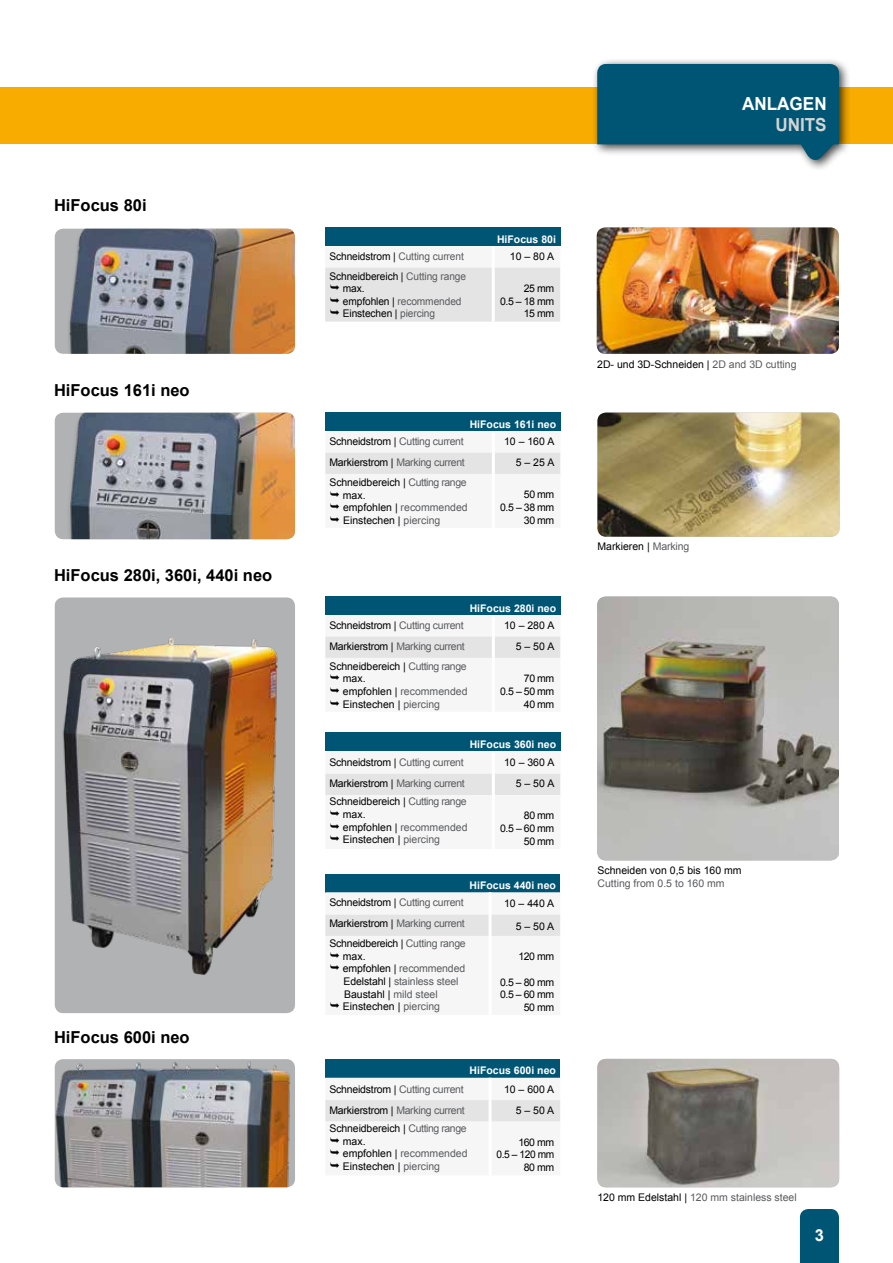
<style>
.page{position:relative;width:893px;height:1263px;background:#fff}
.page>*{position:absolute;margin:0;border:0;box-sizing:border-box;transform-origin:0 0}
.t1{font:700 18px "Arial";color:#fff;scale:.95 1}
.t2{font:700 18px "Arial";color:#d3d4d3;scale:.95 1}
.t3{font:700 16.5px "Arial";color:#000}
.t4{font:700 16.5px "Arial";color:#fff}
.t5{font:10.5px/12.6px "Arial";letter-spacing:-.01em;color:#000}
.t6{font:10.5px/21.3px "Arial";letter-spacing:-.02em;color:#5a5b5e}
.t7{font:10.5px/12.6px "Arial";letter-spacing:-.04em;color:#000;text-align:right}
.t8{font:700 10.5px "Arial";color:#fff}
.t9{font:10.5px "Arial";color:#5a5b5e}
.s1{color:#5a5b5e}
.s2{color:#000}
</style>
<div class="page">
<img style="left:55px;top:229px;width:240px;height:125px">
<img style="left:597px;top:413px;width:242px;height:124px">
<img style="left:597px;top:596px;width:242px;height:264px">
<div style="left:0;top:88px;width:893px;height:56px;background:#f8ac00"></div>
<img style="left:597px;top:227px;width:242px;height:127px">
<img style="left:55px;top:413px;width:240px;height:126px">
<img style="left:55px;top:597px;width:240px;height:416px">
<img style="left:55px;top:1059px;width:240px;height:128px">
<img style="left:597px;top:1059px;width:242px;height:128px">
<div style="left:800px;top:1209px;width:39px;height:54px;background:#005575"></div>
<div style="left:325px;top:227px;width:235px;height:19px;background:#005575"></div>
<div style="left:325px;top:412px;width:235px;height:19px;background:#005575"></div>
<div style="left:325px;top:596px;width:235px;height:19px;background:#005575"></div>
<div style="left:325px;top:732px;width:235px;height:19px;background:#005575"></div>
<div style="left:325px;top:874px;width:235px;height:18px;background:#005575"></div>
<div style="left:325px;top:1059px;width:235px;height:19px;background:#005575"></div>
<div style="left:591px;top:58px;width:260px;height:114px;background:#000;opacity:.75"></div>
<svg style="left:597px;top:64px;width:242px;height:98px;background:#236a85"></svg>
<div style="left:325px;top:452px;width:235px;height:22px;background:#e4e4e4"></div>
<div style="left:325px;top:636px;width:235px;height:22px;background:#e4e4e4"></div>
<div style="left:325px;top:773px;width:235px;height:22px;background:#e4e4e4"></div>
<svg style="left:325px;top:892px;width:235px;height:44px"></svg>
<div style="left:325px;top:1100px;width:235px;height:22px;background:#e4e4e4"></div>
<div style="left:325px;top:267px;width:235px;height:55px;background:#e4e4e4"></div>
<h2 class="t3" style="left:54px;top:194px;width:94px">HiFocus 80i</h2>
<h2 class="t3" style="left:54px;top:379px;width:137px">HiFocus 161i neo</h2>
<h2 class="t3" style="left:54px;top:564px;width:220px">HiFocus 280i, 360i, 440i neo</h2>
<h2 class="t3" style="left:54px;top:1026px;width:137px">HiFocus 600i neo</h2>
<p class="t5" style="left:329px;top:246px;width:138px;line-height:19.8px">Schneidstrom | <span class="s1">Cutting current<br></span>Schneidbereich | <span class="s1">Cutting range</span></p>
<p class="t5" style="left:343px;top:282px;width:120px">max.<br>empfohlen | <span class="s1">recommended<br></span>Einstechen | <span class="s1">piercing</span></p>
<p class="t8" style="left:497px;top:232px;width:60px">HiFocus 80i</p>
<p class="t5" style="left:510px;top:250px;width:46px">10 – 80 A</p>
<p class="t7" style="left:500px;top:282px;width:56px">25 mm<br>0.5 – 18 mm<br>15 mm</p>
<p class="t8" style="left:470px;top:417px;width:88px">HiFocus 161i neo</p>
<p class="t5" style="left:504px;top:430px;width:52px;line-height:21.3px;text-align:right">10 – 160 A<br>5 – 25 A</p>
<p class="t7" style="left:500px;top:488px;width:56px">50 mm<br>0.5 – 38 mm<br>30 mm</p>
<p class="t6" style="left:329px;top:431px;width:137px"><span class="s2">Schneidstrom |</span> Cutting current<br><span class="s2">Markierstrom |</span> Marking current</p>
<p class="t5" style="left:343px;top:476px;width:126px;text-indent:-13px">Schneidbereich | <span class="s1">Cutting range </span>max.<br>empfohlen | <span class="s1">recommended<br></span>Einstechen | <span class="s1">piercing</span></p>
<p class="t8" style="left:470px;top:601px;width:88px">HiFocus 280i neo</p>
<p class="t5" style="left:504px;top:614px;width:52px;line-height:21.3px;text-align:right">10 – 280 A<br>5 – 50 A</p>
<p class="t7" style="left:500px;top:672px;width:56px">70 mm<br>0.5 – 50 mm<br>40 mm</p>
<p class="t8" style="left:470px;top:737px;width:88px">HiFocus 360i neo</p>
<p class="t5" style="left:504px;top:752px;width:52px;line-height:20.9px;text-align:right">10 – 360 A<br>5 – 50 A</p>
<p class="t7" style="left:500px;top:810px;width:56px">80 mm<br>0.5 – 60 mm<br>50 mm</p>
<p class="t8" style="left:470px;top:878px;width:88px">HiFocus 440i neo</p>
<p class="t5" style="left:504px;top:892px;width:52px;line-height:22.4px;text-align:right">10 – 440 A<br>5 – 50 A</p>
<p class="t5" style="left:518px;top:950px;width:37px">120 mm</p>
<p class="t7" style="left:500px;top:976px;width:56px">0.5 – 80 mm<br>0.5 – 60 mm<br>50 mm</p>
<p class="t6" style="left:329px;top:615px;width:137px"><span class="s2">Schneidstrom |</span> Cutting current<br><span class="s2">Markierstrom |</span> Marking current</p>
<p class="t5" style="left:343px;top:660px;width:126px;text-indent:-13px">Schneidbereich | <span class="s1">Cutting range </span>max.<br>empfohlen | <span class="s1">recommended<br></span>Einstechen | <span class="s1">piercing</span></p>
<p class="t6" style="left:329px;top:752px;width:137px"><span class="s2">Schneidstrom |</span> Cutting current<br><span class="s2">Markierstrom |</span> Marking current</p>
<p class="t5" style="left:343px;top:795px;width:126px;text-indent:-13px">Schneidbereich | <span class="s1">Cutting range </span>max.<br>empfohlen | <span class="s1">recommended<br></span>Einstechen | <span class="s1">piercing</span></p>
<p class="t6" style="left:329px;top:892px;width:137px"><span class="s2">Schneidstrom |</span> Cutting current<br><span class="s2">Markierstrom |</span> Marking current</p>
<p class="t5" style="left:343px;top:937px;width:124px;text-indent:-13px">Schneidbereich | <span class="s1">Cutting range </span>max.<br>empfohlen | <span class="s1">recommended<br></span>Edelstahl | <span class="s1">stainless steel<br></span>Baustahl | <span class="s1">mild steel<br></span>Einstechen | <span class="s1">piercing</span></p>
<p class="t8" style="left:470px;top:1063px;width:88px">HiFocus 600i neo</p>
<p class="t5" style="left:504px;top:1078px;width:52px;line-height:21.6px;text-align:right">10 – 600 A<br>5 – 50 A</p>
<p class="t7" style="left:496px;top:1136px;width:59px">160 mm<br>0.5 – 120 mm<br>80 mm</p>
<p class="t6" style="left:329px;top:1078px;width:137px"><span class="s2">Schneidstrom |</span> Cutting current<br><span class="s2">Markierstrom |</span> Marking current</p>
<p class="t5" style="left:343px;top:1122px;width:126px;text-indent:-13px">Schneidbereich | <span class="s1">Cutting range </span>max.<br>empfohlen | <span class="s1">recommended<br></span>Einstechen | <span class="s1">piercing</span></p>
<h1 class="t1" style="left:742px;top:92px;width:90px">ANLAGEN</h1>
<h1 class="t2" style="left:775px;top:113px;width:56px">UNITS</h1>
<p class="t5" style="left:597px;top:358px;width:201px">2D- und 3D-Schneiden | <span class="s1">2D and 3D cutting</span></p>
<p class="t5" style="left:597px;top:541px;width:93px">Markieren | <span class="s1">Marking</span></p>
<p class="t5" style="left:597px;top:864px;width:146px">Schneiden von 0,5 bis 160 mm</p>
<p class="t9" style="left:597px;top:876px;width:129px">Cutting from 0.5 to 160 mm</p>
<p class="t9" style="left:597px;top:1191px;width:201px"><span class="s2">120 mm Edelstahl |</span> 120 mm stainless steel</p>
<h2 class="t4" style="left:815px;top:1224px;width:11px">3</h2>
</div>
